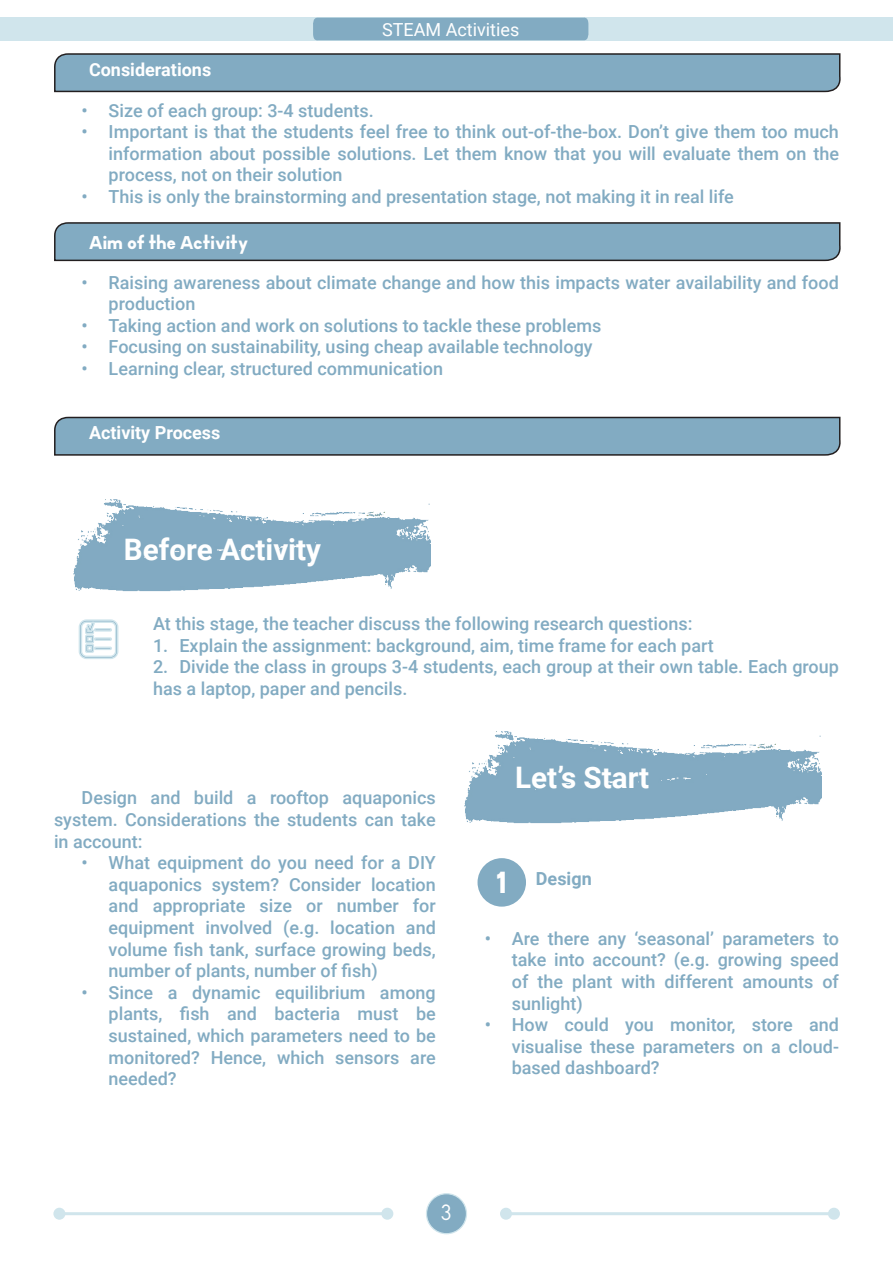
<style>
.page{position:relative;width:893px;height:1263px;background:#fff}
.page>*{position:absolute;margin:0;border:0;box-sizing:border-box;transform-origin:0 0}
.t1{font:700 29.55px "Roboto";color:#fff}
.t2{font:900 29.55px "TG Neuramatica";color:#fff}
.t3{font:21px "TG Neuramatica";color:#fff}
.t4{font:500 18px/21.6px "Roboto";color:#82abc2;text-align:justify}
.t5{font:700 18px "Roboto";color:#fff}
.t6{font:900 18px "TG Neuramatica";color:#fff}
.t7{font:18px "Roboto";color:#fff}
.t8{font:700 18px "Roboto";color:#82abc2}
</style>
<div class="page">
<div style="left:426px;top:1194px;width:40px;height:40px;background:#82abc2;border-radius:50%"></div>
<div style="left:426px;top:1193px;width:41px;height:41px;border:1px solid #d0e5ec;border-radius:50%"></div>
<div style="left:0;top:18px;width:893px;height:23px;background:#d0e5ec"></div>
<svg style="left:312px;top:17px;width:277px;height:24px;background:#86aec4"></svg>
<hr style="left:506px;top:1212px;width:328px;height:3px;background:#d0e5ec">
<div style="left:500px;top:1208px;width:12px;height:12px;background:#d0e5ec;border-radius:50%"></div>
<div style="left:828px;top:1208px;width:12px;height:12px;background:#d0e5ec;border-radius:50%"></div>
<hr style="left:59px;top:1212px;width:328px;height:3px;background:#d0e5ec">
<div style="left:53px;top:1208px;width:12px;height:12px;background:#d0e5ec;border-radius:50%"></div>
<div style="left:381px;top:1208px;width:12px;height:12px;background:#d0e5ec;border-radius:50%"></div>
<svg style="left:54px;top:416px;width:787px;height:40px;background:#7ea2b7"></svg>
<svg style="left:54px;top:53px;width:787px;height:40px;background:#7ea2b7"></svg>
<svg style="left:54px;top:222px;width:787px;height:40px;background:#7ea2b7"></svg>
<img style="left:73px;top:499px;width:358px;height:93px">
<svg style="left:78px;top:619px;width:41px;height:40px"></svg>
<img style="left:464px;top:731px;width:358px;height:93px">
<div style="left:477px;top:858px;width:49px;height:49px;background:#82abc2;border-radius:50%"></div>
<p class="t5" style="left:89px;top:57px;width:124px">Considerations</p>
<p class="t7" style="left:382px;top:17px;width:139px">STEAM Activities</p>
<p class="t4" style="left:82px;top:99px;width:294px">• Size of each group: 3-4 students.</p>
<p class="t4" style="left:109px;top:120px;width:732px;text-indent:-27px">• Important is that the students feel free to think out-of-the-box. Don’t give them too much information about possible solutions. Let them know that you will evaluate them on the process, not on their solution</p>
<p class="t4" style="left:82px;top:185px;width:654px">• This is only the brainstorming and presentation stage, not making it in real life</p>
<p class="t6" style="left:89px;top:231px;width:160px">Aim of the Activity</p>
<p class="t4" style="left:109px;top:271px;width:732px;text-indent:-27px">• Raising awareness about climate change and how this impacts water availability and food production</p>
<p class="t4" style="left:82px;top:314px;width:521px">• Taking action and work on solutions to tackle these problems</p>
<p class="t4" style="left:82px;top:336px;width:513px">• Focusing on sustainability, using cheap available technology</p>
<p class="t4" style="left:82px;top:357px;width:363px">• Learning clear, structured communication</p>
<p class="t5" style="left:89px;top:420px;width:133px">Activity Process</p>
<p class="t1" style="left:124px;top:529px;width:199px">Before Activity</p>
<p class="t4" style="left:153px;top:612px;width:541px">At this stage, the teacher discuss the following research questions:</p>
<p class="t4" style="left:153px;top:634px;width:562px">1. Explain the assignment: background, aim, time frame for each part</p>
<p class="t4" style="left:153px;top:655px;width:687px">2. Divide the class in groups 3-4 students, each group at their own table. Each group has a laptop, paper and pencils.</p>
<p class="t4" style="left:54px;top:787px;width:383px;text-indent:28px">Design and build a rooftop aquaponics system. Considerations the students can take in account:</p>
<p class="t4" style="left:109px;top:851px;width:329px;text-indent:-27px">• What equipment do you need for a DIY aquaponics system? Consider location and appropriate size or number for equipment involved (e.g. location and volume fish tank, surface growing beds, number of plants, number of fish)</p>
<p class="t4" style="left:109px;top:981px;width:329px;text-indent:-27px">• Since a dynamic equilibrium among plants, fish and bacteria must be sustained, which parameters need to be monitored? Hence, which sensors are needed?</p>
<p class="t1" style="left:515px;top:756px;width:136px">Let’s Start</p>
<p class="t2" style="left:496px;top:862px;width:14px">1</p>
<p class="t8" style="left:536px;top:866px;width:57px">Design</p>
<p class="t4" style="left:512px;top:927px;width:329px;text-indent:-27px">• Are there any ‘seasonal’ parameters to take into account? (e.g. growing speed of the plant with different amounts of sunlight)</p>
<p class="t4" style="left:512px;top:1013px;width:329px;text-indent:-27px">• How could you monitor, store and visualise these parameters on a cloud&shy;based dashboard?</p>
<p class="t3" style="left:441px;top:1198px;width:12px">3</p>
</div>
